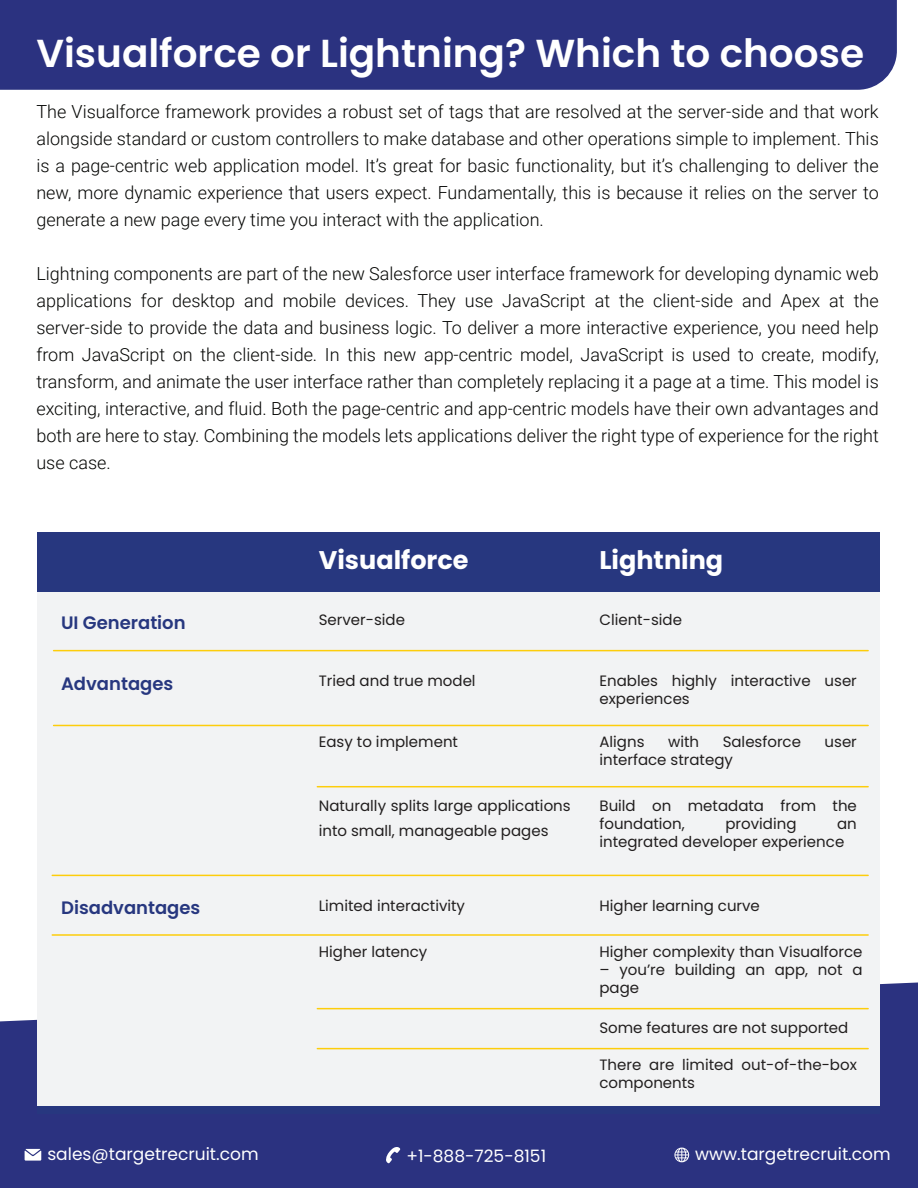
<style>
.page{position:relative;width:918px;height:1188px;background:#fff}
.page>*{position:absolute;margin:0;border:0;box-sizing:border-box;transform-origin:0 0}
.t1{font:600 39px "Poppins";color:#fff}
.t2{font:700 25.5px "Poppins";color:#fff}
.t3{font:300 18px/27px "Roboto";color:#040503;text-align:justify}
.t4{font:600 18px "Poppins";color:#27377f}
.t5{font:17.1px "Poppins";color:#fff}
.t6{font:15px/18px "Poppins";color:#211e1e}
</style>
<div class="page">
<div style="left:0;top:983px;width:918px;height:205px;background:#2b3280"></div>
<div style="left:0;top:0;width:897px;height:90px;background:#2b3280"></div>
<div style="left:38px;top:532px;width:842px;height:575px;background:#f2f3f4"></div>
<hr style="left:57px;top:590px;width:795px;height:2px;background:#fdcd0b">
<hr style="left:54px;top:650px;width:814px;height:1px;background:#fdcd0b">
<hr style="left:54px;top:725px;width:814px;height:1px;background:#fdcd0b">
<hr style="left:317px;top:786px;width:551px;height:1px;background:#fdcd0b">
<hr style="left:52px;top:875px;width:816px;height:1px;background:#fdcd0b">
<hr style="left:52px;top:934px;width:816px;height:2px;background:#fdcd0b">
<hr style="left:317px;top:1008px;width:551px;height:1px;background:#fdcd0b">
<hr style="left:317px;top:1048px;width:551px;height:1px;background:#fdcd0b">
<div style="left:38px;top:532px;width:842px;height:59px;background:#27377f"></div>
<div style="left:38px;top:1107px;width:842px;height:7px;background:#27377f"></div>
<svg style="left:25px;top:1149px;width:16px;height:12px"></svg>
<svg style="left:385px;top:1147px;width:15px;height:16px"></svg>
<svg style="left:674px;top:1148px;width:15px;height:14px"></svg>
<h1 class="t1" style="left:36px;top:31px;width:829px">Visualforce or Lightning? Which to choose</h1>
<p class="t3" style="left:36px;top:98px;width:844px">The Visualforce framework provides a robust set of tags that are resolved at the server-side and that work alongside standard or custom controllers to make database and other operations simple to implement. This is a page-centric web application model. It’s great for basic functionality, but it’s challenging to deliver the new, more dynamic experience that users expect. Fundamentally, this is because it relies on the server to generate a new page every time you interact with the application.</p>
<p class="t3" style="left:36px;top:260px;width:844px">Lightning components are part of the new Salesforce user interface framework for developing dynamic web applications for desktop and mobile devices. They use JavaScript at the client-side and Apex at the server-side to provide the data and business logic. To deliver a more interactive experience, you need help from JavaScript on the client-side. In this new app-centric model, JavaScript is used to create, modify, transform, and animate the user interface rather than completely replacing it a page at a time. This model is exciting, interactive, and fluid. Both the page-centric and app-centric models have their own advantages and both are here to stay. Combining the models lets applications deliver the right type of experience for the right use case.</p>
<h2 class="t2" style="left:319px;top:545px;width:151px">Visualforce</h2>
<h2 class="t2" style="left:599px;top:545px;width:125px">Lightning</h2>
<p class="t4" style="left:61px;top:612px;width:126px">UI Generation</p>
<p class="t6" style="left:319px;top:611px;width:88px">Server-side</p>
<p class="t6" style="left:599px;top:611px;width:84px">Client-side</p>
<p class="t4" style="left:61px;top:673px;width:114px">Advantages</p>
<p class="t6" style="left:319px;top:672px;width:158px">Tried and true model</p>
<p class="t6" style="left:599px;top:672px;width:259px">Enables highly interactive user experiences</p>
<p class="t6" style="left:319px;top:733px;width:141px">Easy to implement</p>
<p class="t6" style="left:599px;top:733px;width:47px">Aligns</p>
<p class="t6" style="left:668px;top:733px;width:33px">with</p>
<p class="t6" style="left:723px;top:733px;width:80px">Salesforce</p>
<p class="t6" style="left:825px;top:733px;width:34px">user</p>
<p class="t6" style="left:599px;top:751px;width:135px">interface strategy</p>
<p class="t6" style="left:319px;top:794px;width:253px;line-height:24.5px">Naturally splits large applications into small, manageable pages</p>
<p class="t6" style="left:599px;top:797px;width:259px">Build on metadata from the foundation,</p>
<p class="t6" style="left:725px;top:815px;width:73px">providing</p>
<p class="t6" style="left:599px;top:815px;width:259px;text-indent:238px">an integrated developer experience</p>
<p class="t4" style="left:61px;top:898px;width:141px">Disadvantages</p>
<p class="t6" style="left:319px;top:897px;width:148px">Limited interactivity</p>
<p class="t6" style="left:599px;top:897px;width:162px">Higher learning curve</p>
<p class="t6" style="left:319px;top:943px;width:110px">Higher latency</p>
<p class="t6" style="left:599px;top:943px;width:265px">Higher complexity than Visualforce</p>
<p class="t6" style="left:599px;top:961px;width:265px">– you’re building an app, not a page</p>
<p class="t6" style="left:599px;top:1019px;width:250px">Some features are not supported</p>
<p class="t6" style="left:599px;top:1056px;width:259px">There are limited out-of-the-box components</p>
<p class="t5" style="left:47px;top:1144px;width:213px">sales@targetrecruit.com</p>
<p class="t5" style="left:406px;top:1146px;width:141px">+1-888-725-8151</p>
<p class="t5" style="left:695px;top:1144px;width:197px">www.targetrecruit.com</p>
</div>
